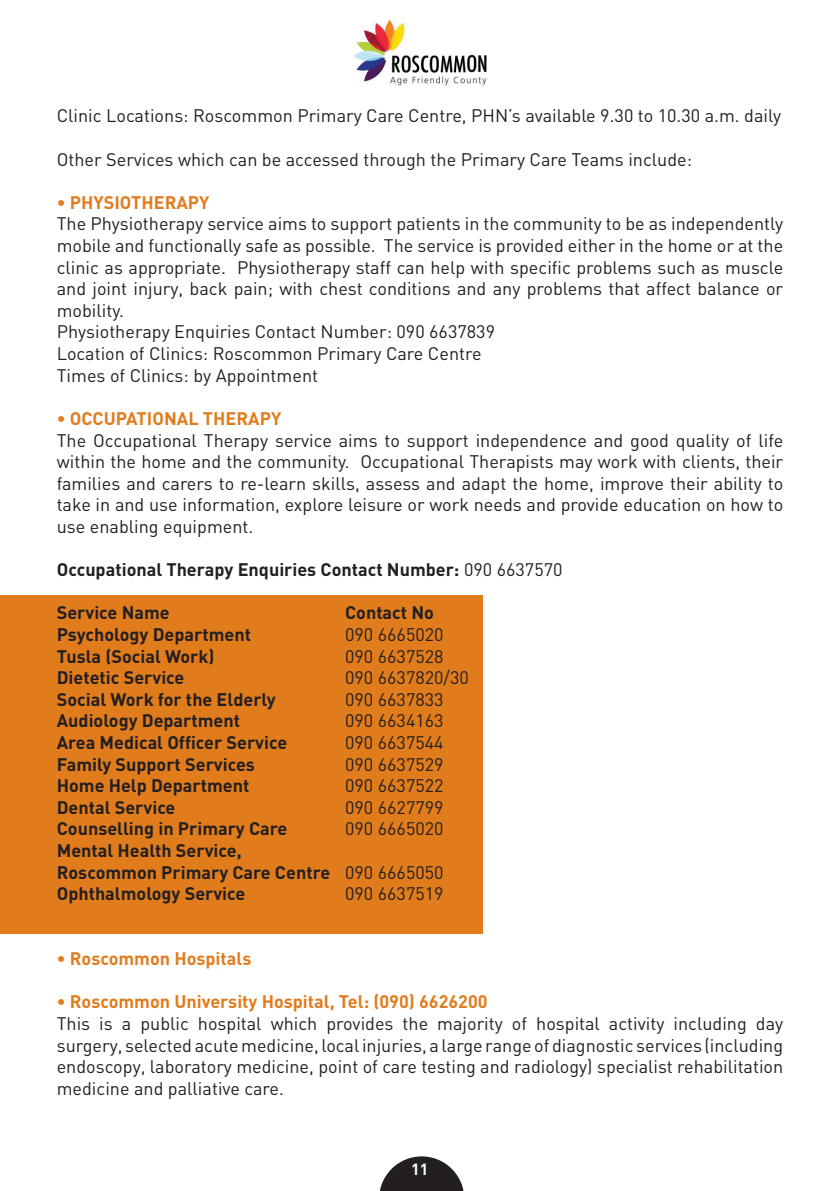
<style>
.page{position:relative;width:840px;height:1191px;background:#fff}
.page>*{position:absolute;margin:0;border:0;box-sizing:border-box;transform-origin:0 0}
.t1{font:18px/21.6px "DIN";color:#231f20;text-align:justify}
.t2{font:700 18px/21.6px "DIN";color:#231f20}
.t3{font:700 18px "DIN";color:#e17c1d}
.t4{font:700 16px "DIN";color:#fff}
.s1{font-weight:400}
</style>
<div class="page">
<svg style="left:380px;top:1156px;width:84px;height:35px"></svg>
<img style="left:354px;top:18px;width:133px;height:68px">
<div style="left:0;top:595px;width:482px;height:338px;background:#e17c1d"></div>
<p class="t1" style="left:57px;top:105px;width:725px">Clinic Locations: Roscommon Primary Care Centre, PHN’s available 9.30 to 10.30 a.m. daily</p>
<p class="t1" style="left:57px;top:148px;width:636px">Other Services which can be accessed through the Primary Care Teams include:</p>
<p class="t3" style="left:57px;top:190px;width:109px">• PHYSIOTHERA</p>
<p class="t3" style="left:188px;top:190px;width:23px">PY</p>
<p class="t1" style="left:57px;top:213px;width:727px;text-align:left">The Physiotherapy service aims to support patients in the community to be as independently mobile and functionally safe as possible. The service is provided either in the home or at the clinic as appropriate. Physiotherapy staff can help with specific problems such as muscle and joint injury, back pain; with chest conditions and any problems that affect balance or mobility.<br>Physiotherapy Enquiries Contact Number: 090 6637839<br>Location of Clinics: Roscommon Primary Care Centre<br>Times of Clinics: by Appointment</p>
<p class="t3" style="left:57px;top:406px;width:25px">• OCCU</p>
<p class="t3" style="left:116px;top:406px;width:50px">PATIONA</p>
<p class="t3" style="left:188px;top:406px;width:49px">L THERA</p>
<p class="t3" style="left:259px;top:406px;width:23px">PY</p>
<p class="t1" style="left:57px;top:429px;width:727px">The Occupational Therapy service aims to support independence and good quality of life within the home and the community. Occupational Therapists may work with clients, their families and carers to re-learn skills, assess and adapt the home, improve their ability to take in and use information, explore leisure or work needs and provide education on how to use enabling equipment.</p>
<p class="t2" style="left:57px;top:558px;width:507px">Occupational Therapy Enquiries Contact N umber: <span class="s1">090 6637570</span></p>
<p class="t2" style="left:57px;top:601px;width:161px">Service Name C</p>
<p class="t2" style="left:356px;top:601px;width:79px">ontact No</p>
<p class="t2" style="left:57px;top:623px;width:196px">Psychology Department</p>
<p class="t1" style="left:345px;top:623px;width:100px">090 6665020</p>
<p class="t2" style="left:57px;top:644px;width:159px">Tusla (Social Work)</p>
<p class="t1" style="left:345px;top:645px;width:100px">090 6637528</p>
<p class="t2" style="left:57px;top:666px;width:129px">Dietetic Service</p>
<p class="t1" style="left:345px;top:666px;width:125px">090 6637820/30</p>
<p class="t2" style="left:57px;top:687px;width:220px">Social Work for the Elderly</p>
<p class="t1" style="left:345px;top:688px;width:100px">090 6637833</p>
<p class="t2" style="left:57px;top:709px;width:185px">Audiology Department</p>
<p class="t1" style="left:345px;top:710px;width:100px">090 6634163</p>
<p class="t2" style="left:57px;top:731px;width:232px">Area M edical Officer Service</p>
<p class="t1" style="left:345px;top:731px;width:100px">090 6637544</p>
<p class="t2" style="left:57px;top:752px;width:199px">Family Support Services</p>
<p class="t1" style="left:345px;top:753px;width:100px">090 6637529</p>
<p class="t2" style="left:57px;top:774px;width:194px">Home Help Department</p>
<p class="t1" style="left:345px;top:774px;width:100px">090 6637522</p>
<p class="t2" style="left:57px;top:795px;width:120px">Dental Service</p>
<p class="t1" style="left:345px;top:796px;width:100px">090 6627799</p>
<p class="t2" style="left:57px;top:817px;width:232px">Counselling in Primary Care</p>
<p class="t1" style="left:345px;top:818px;width:100px">090 6665020</p>
<p class="t2" style="left:57px;top:839px;width:388px">Mental Health Service,<br>Roscommon Primary Care Centre <span class="s1">090 6665050<br></span>Ophthalmology Service</p>
<p class="t1" style="left:345px;top:882px;width:100px">090 6637519</p>
<p class="t3" style="left:57px;top:946px;width:196px">• Roscommon Hospitals</p>
<p class="t3" style="left:57px;top:990px;width:432px">• Roscommon University Hospital, Tel: (090) 6626200</p>
<p class="t1" style="left:57px;top:1012px;width:727px">This is a public hospital which provides the majority of hospital activity including day surgery, selected acute medicine, local injuries, a large range of diagnostic services (including endoscopy, laboratory medicine, point of care testing and radiology) specialist rehabilitation medicine and palliative care.</p>
<p class="t4" style="left:411px;top:1159px;width:19px">11</p>
</div>
